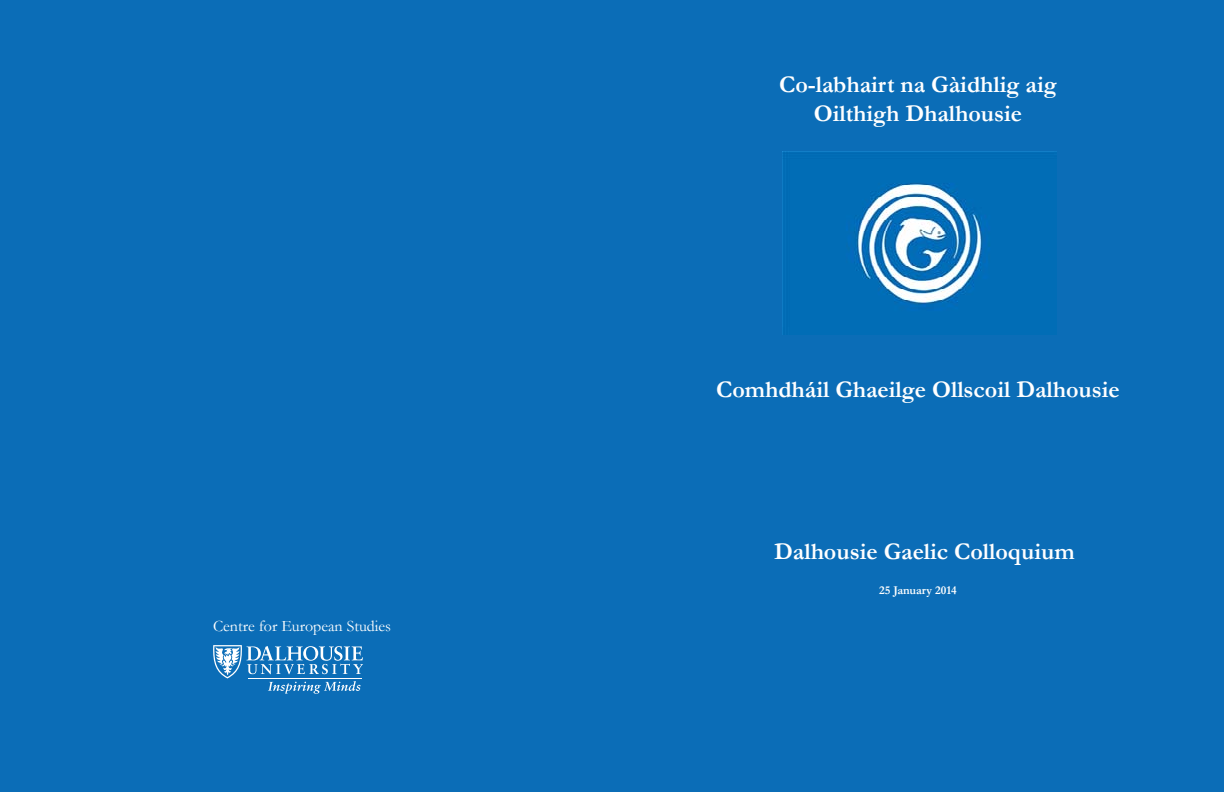
<style>
.page{position:relative;width:1224px;height:792px;background:#0b6db7}
.page>*{position:absolute;margin:0;border:0;box-sizing:border-box;transform-origin:0 0}
.t1{font:700 24px/28.8px "Garamond";color:#fff;text-align:center}
.t2{font:16px "Garamond";color:#fff}
.t3{font:700 12px "Garamond";color:#fff}
</style>
<div class="page">
<svg style="left:213px;top:645px;width:150px;height:49px"></svg>
<img style="left:782px;top:151px;width:275px;height:183px">
<p class="t2" style="left:213px;top:617px;width:179px">Centre for European Studies</p>
<p class="t1" style="left:779px;top:70px;width:279px">Co-labhairt na Gàidhlig aig<br>Oilthigh Dhalhousie</p>
<p class="t1" style="left:716px;top:375px;width:405px">Comhdháil Ghaeilge Ollscoil Dalhousie</p>
<p class="t1" style="left:774px;top:537px;width:302px">Dalhousie Gaelic Colloquium</p>
<p class="t3" style="left:879px;top:583px;width:79px">25 January 2014</p>
</div>
